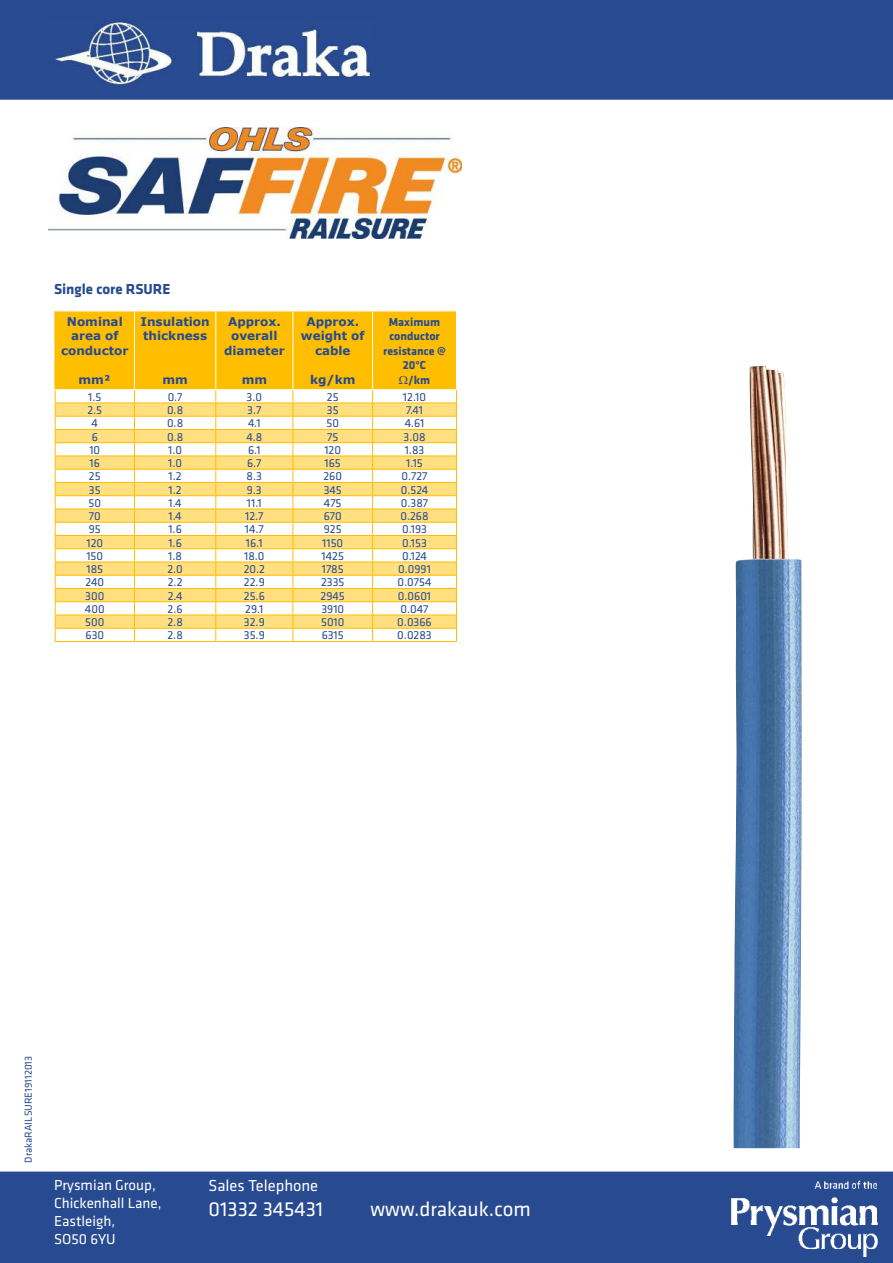
<style>
.page{position:relative;width:893px;height:1263px;background:#fff}
.page>*{position:absolute;margin:0;border:0;box-sizing:border-box;transform-origin:0 0}
.t1{font:21px "Klavika Basic";color:#fff}
.t2{font:16.5px "Klavika Basic";color:#fff}
.t3{font:15px/18px "Klavika Basic";color:#fff}
.t4{font:700 15px "Klavika Basic";color:#274a90}
.t5{font:12px "Klavika Basic";color:#274a90}
.t6{font:700 12px/14.4px "Verdana";color:#274a90;text-align:center}
.t7{font:700 12px "Klavika Basic";color:#274a90}
.t8{font:10.5px "Klavika Basic";color:#274a90}
</style>
<div class="page">
<div style="left:0;top:1171px;width:893px;height:92px;background:#274a90"></div>
<div style="left:0;top:0;width:893px;height:100px;background:#274a90"></div>
<img style="left:49px;top:20px;width:325px;height:66px">
<hr style="left:55px;top:641px;width:79px;height:1px;background:#ffbe00">
<hr style="left:134px;top:641px;width:82px;height:1px;background:#ffbe00">
<hr style="left:216px;top:641px;width:77px;height:1px;background:#ffbe00">
<hr style="left:293px;top:641px;width:80px;height:1px;background:#ffbe00">
<hr style="left:373px;top:641px;width:84px;height:1px;background:#ffbe00">
<hr style="left:54px;top:311px;width:2px;height:78px;background:#ffbe00">
<img style="left:722px;top:1180px;width:162px;height:76px">
<img style="left:49px;top:128px;width:412px;height:110px">
<img style="left:733px;top:366px;width:69px;height:782px">
<svg style="left:55px;top:311px;width:402px;height:330px"></svg>
<p class="t4" style="left:54px;top:283px;width:118px">Single core RSURE</p>
<p class="t6" style="left:61px;top:316px;width:69px">Nominal area of conductor</p>
<p class="t6" style="left:79px;top:373px;width:34px">mm²</p>
<p class="t6" style="left:141px;top:316px;width:71px;text-align:left">Insulation thickness</p>
<p class="t6" style="left:162px;top:373px;width:27px">mm</p>
<p class="t6" style="left:224px;top:316px;width:62px">Approx. overall diameter</p>
<p class="t6" style="left:242px;top:373px;width:27px">mm</p>
<p class="t6" style="left:301px;top:316px;width:65px">Approx. weight of cable</p>
<p class="t6" style="left:310px;top:373px;width:47px">kg/km</p>
<p class="t7" style="left:389px;top:317px;width:53px">Maximum</p>
<p class="t7" style="left:389px;top:331px;width:52px">conductor</p>
<p class="t7" style="left:383px;top:346px;width:64px">resistance @</p>
<p class="t7" style="left:403px;top:360px;width:25px">20°C</p>
<p class="t7" style="left:408px;top:374px;width:23px">/km</p>
<p class="t5" style="left:88px;top:392px;width:15px">1.5</p>
<p class="t5" style="left:168px;top:392px;width:16px">0.7</p>
<p class="t5" style="left:247px;top:392px;width:17px">3.0</p>
<p class="t5" style="left:327px;top:392px;width:13px">25</p>
<p class="t5" style="left:403px;top:392px;width:25px">12.10</p>
<p class="t5" style="left:87px;top:405px;width:16px">2.5</p>
<p class="t5" style="left:167px;top:405px;width:18px">0.8</p>
<p class="t5" style="left:247px;top:405px;width:16px">3.7</p>
<p class="t5" style="left:327px;top:405px;width:13px">35</p>
<p class="t5" style="left:406px;top:405px;width:19px">7.41</p>
<p class="t5" style="left:92px;top:418px;width:8px">4</p>
<p class="t5" style="left:167px;top:418px;width:18px">0.8</p>
<p class="t5" style="left:248px;top:418px;width:14px">4.1</p>
<p class="t5" style="left:326px;top:418px;width:14px">50</p>
<p class="t5" style="left:405px;top:418px;width:21px">4.61</p>
<p class="t5" style="left:92px;top:431px;width:8px">6</p>
<p class="t5" style="left:167px;top:431px;width:18px">0.8</p>
<p class="t5" style="left:246px;top:431px;width:17px">4.8</p>
<p class="t5" style="left:327px;top:431px;width:13px">75</p>
<p class="t5" style="left:403px;top:431px;width:24px">3.08</p>
<p class="t5" style="left:89px;top:445px;width:12px">10</p>
<p class="t5" style="left:168px;top:445px;width:15px">1.0</p>
<p class="t5" style="left:248px;top:445px;width:14px">6.1</p>
<p class="t5" style="left:324px;top:445px;width:18px">120</p>
<p class="t5" style="left:405px;top:445px;width:21px">1.83</p>
<p class="t5" style="left:90px;top:458px;width:12px">16</p>
<p class="t5" style="left:168px;top:458px;width:15px">1.0</p>
<p class="t5" style="left:247px;top:458px;width:16px">6.7</p>
<p class="t5" style="left:325px;top:458px;width:18px">165</p>
<p class="t5" style="left:406px;top:458px;width:18px">1.15</p>
<p class="t5" style="left:89px;top:471px;width:13px">25</p>
<p class="t5" style="left:169px;top:471px;width:15px">1.2</p>
<p class="t5" style="left:247px;top:471px;width:17px">8.3</p>
<p class="t5" style="left:323px;top:471px;width:20px">260</p>
<p class="t5" style="left:401px;top:471px;width:28px">0.727</p>
<p class="t5" style="left:89px;top:484px;width:13px">35</p>
<p class="t5" style="left:169px;top:484px;width:15px">1.2</p>
<p class="t5" style="left:247px;top:484px;width:16px">9.3</p>
<p class="t5" style="left:324px;top:484px;width:20px">345</p>
<p class="t5" style="left:401px;top:484px;width:29px">0.524</p>
<p class="t5" style="left:89px;top:498px;width:14px">50</p>
<p class="t5" style="left:169px;top:498px;width:15px">1.4</p>
<p class="t5" style="left:247px;top:498px;width:16px">11.1</p>
<p class="t5" style="left:324px;top:498px;width:19px">475</p>
<p class="t5" style="left:401px;top:498px;width:29px">0.387</p>
<p class="t5" style="left:89px;top:511px;width:13px">70</p>
<p class="t5" style="left:169px;top:511px;width:15px">1.4</p>
<p class="t5" style="left:245px;top:511px;width:20px">12.7</p>
<p class="t5" style="left:324px;top:511px;width:19px">670</p>
<p class="t5" style="left:400px;top:511px;width:30px">0.268</p>
<p class="t5" style="left:89px;top:524px;width:14px">95</p>
<p class="t5" style="left:168px;top:524px;width:15px">1.6</p>
<p class="t5" style="left:245px;top:524px;width:20px">14.7</p>
<p class="t5" style="left:324px;top:524px;width:19px">925</p>
<p class="t5" style="left:402px;top:524px;width:26px">0.193</p>
<p class="t5" style="left:86px;top:537px;width:18px">120</p>
<p class="t5" style="left:168px;top:537px;width:15px">1.6</p>
<p class="t5" style="left:246px;top:537px;width:18px">16.1</p>
<p class="t5" style="left:322px;top:537px;width:22px">1150</p>
<p class="t5" style="left:402px;top:537px;width:26px">0.153</p>
<p class="t5" style="left:86px;top:551px;width:18px">150</p>
<p class="t5" style="left:168px;top:551px;width:15px">1.8</p>
<p class="t5" style="left:244px;top:551px;width:22px">18.0</p>
<p class="t5" style="left:322px;top:551px;width:24px">1425</p>
<p class="t5" style="left:402px;top:551px;width:26px">0.124</p>
<p class="t5" style="left:86px;top:564px;width:18px">185</p>
<p class="t5" style="left:167px;top:564px;width:17px">2.0</p>
<p class="t5" style="left:244px;top:564px;width:23px">20.2</p>
<p class="t5" style="left:322px;top:564px;width:23px">1785</p>
<p class="t5" style="left:398px;top:564px;width:34px">0.0991</p>
<p class="t5" style="left:86px;top:577px;width:20px">240</p>
<p class="t5" style="left:168px;top:577px;width:16px">2.2</p>
<p class="t5" style="left:244px;top:577px;width:22px">22.9</p>
<p class="t5" style="left:321px;top:577px;width:25px">2335</p>
<p class="t5" style="left:398px;top:577px;width:35px">0.0754</p>
<p class="t5" style="left:85px;top:590px;width:21px">300</p>
<p class="t5" style="left:168px;top:590px;width:16px">2.4</p>
<p class="t5" style="left:244px;top:590px;width:22px">25.6</p>
<p class="t5" style="left:321px;top:590px;width:26px">2945</p>
<p class="t5" style="left:398px;top:590px;width:35px">0.0601</p>
<p class="t5" style="left:85px;top:604px;width:21px">400</p>
<p class="t5" style="left:168px;top:604px;width:17px">2.6</p>
<p class="t5" style="left:245px;top:604px;width:20px">29.1</p>
<p class="t5" style="left:321px;top:604px;width:24px">3910</p>
<p class="t5" style="left:400px;top:604px;width:30px">0.047</p>
<p class="t5" style="left:85px;top:617px;width:21px">500</p>
<p class="t5" style="left:167px;top:617px;width:17px">2.8</p>
<p class="t5" style="left:244px;top:617px;width:22px">32.9</p>
<p class="t5" style="left:321px;top:617px;width:25px">5010</p>
<p class="t5" style="left:397px;top:617px;width:36px">0.0366</p>
<p class="t5" style="left:86px;top:630px;width:20px">630</p>
<p class="t5" style="left:167px;top:630px;width:17px">2.8</p>
<p class="t5" style="left:244px;top:630px;width:22px">35.9</p>
<p class="t5" style="left:322px;top:630px;width:24px">6315</p>
<p class="t5" style="left:397px;top:630px;width:36px">0.0283</p>
<p class="t8" style="left:24px;top:1162px;width:108px;rotate:-90deg">DrakaRAILSURE19112013</p>
<p class="t3" style="left:54px;top:1177px;width:109px">Prysmian Group,<br>Chickenhall Lane,<br>Eastleigh,<br>SO50 6YU</p>
<h2 class="t2" style="left:209px;top:1178px;width:111px">Sales Telephone</h2>
<h1 class="t1" style="left:209px;top:1200px;width:116px">01332 345431</h1>
<h1 class="t1" style="left:370px;top:1200px;width:162px">www.drakauk.com</h1>
</div>
